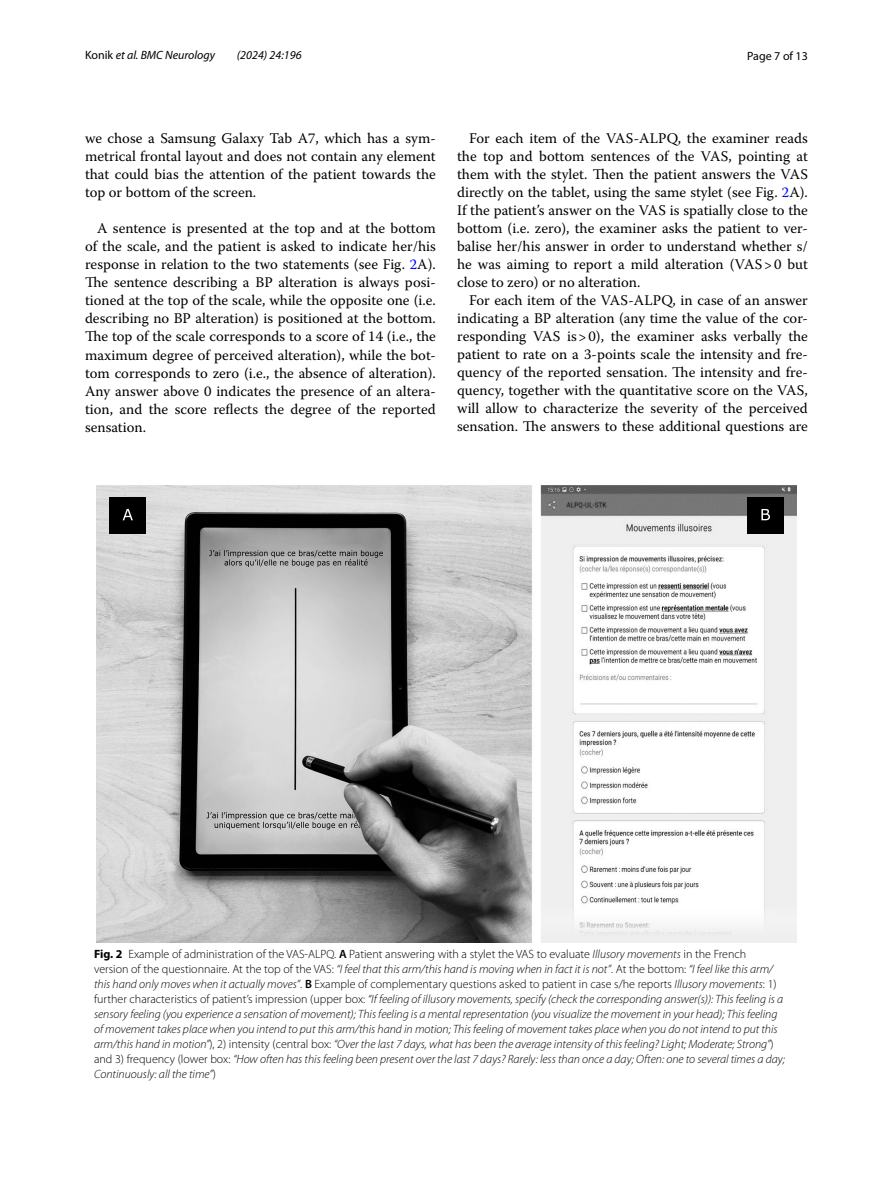
<style>
.page{position:relative;width:893px;height:1187px;background:#fff}
.page>*{position:absolute;margin:0;border:0;box-sizing:border-box;transform-origin:0 0}
.t1{font:14.7px/18px "Warnock Pro";color:#000;text-align:justify}
.t2{font:italic 300 12px/15px "Myriad Pro";color:#000}
.t3{font:italic 12px "Myriad Pro";color:#000}
.t4{font:12px "Myriad Pro";color:#000}
.s1{font-style:normal}
.s2{color:#00f}
.s3{font-weight:700;font-style:normal}
.s4{font-weight:600;font-style:normal}
</style>
<div class="page">
<img style="left:96px;top:485px;width:701px;height:457px">
<svg style="left:209px;top:550px;width:174px;height:17px;background:#8e8e8e"></svg>
<svg style="left:206px;top:812px;width:160px;height:17px;background:#a2a2a2"></svg>
<div style="left:109px;top:496px;width:37px;height:37px;background:#000"></div>
<svg style="left:123px;top:509px;width:10px;height:11px"></svg>
<div style="left:747px;top:496px;width:37px;height:37px;background:#000"></div>
<svg style="left:761px;top:509px;width:9px;height:11px"></svg>
<p class="t3" style="left:85px;top:48px;width:132px"><span class="s1">Konik</span> et al. BMC Neurology</p>
<p class="t3" style="left:237px;top:48px;width:66px">(2024) 24:196</p>
<p class="t4" style="left:747px;top:48px;width:62px">Page 7 of 13</p>
<p class="t1" style="left:85px;top:128px;width:352px">we chose a Samsung Galaxy Tab A7, which has a sym&shy;metrical frontal layout and does not contain any element that could bias the attention of the patient towards the top or bottom of the screen.</p>
<p class="t1" style="left:85px;top:219px;width:352px;text-indent:12px">A sentence is presented at the top and at the bottom of the scale, and the patient is asked to indicate her/his response in relation to the two statements (see Fig. <span class="s2">2</span>A).<br>The sentence describing a BP alteration is always posi&shy;tioned at the top of the scale, while the opposite one (i.e. describing no BP alteration) is positioned at the bottom.<br>The top of the scale corresponds to a score of 14 (i.e., the maximum degree of perceived alteration), while the bot&shy;tom corresponds to zero (i.e., the absence of alteration).<br>Any answer above 0 indicates the presence of an altera&shy;tion, and the score reflects the degree of the reported sensation.</p>
<p class="t1" style="left:457px;top:128px;width:352px;text-indent:12px">For each item of the VAS-ALPQ, the examiner reads the top and bottom sentences of the VAS, pointing at them with the stylet. Then the patient answers the VAS directly on the tablet, using the same stylet (see Fig. <span class="s2">2</span>A).<br>If the patient’s answer on the VAS is spatially close to the bottom (i.e. zero), the examiner asks the patient to ver&shy;balise her/his answer in order to understand whether s/ he was aiming to report a mild alteration (VAS&gt;0 but close to zero) or no alteration.</p>
<p class="t1" style="left:457px;top:290px;width:352px;text-indent:12px">For each item of the VAS-ALPQ, in case of an answer indicating a BP alteration (any time the value of the cor&shy;responding VAS is&gt;0), the examiner asks verbally the patient to rate on a 3-points scale the intensity and fre&shy;quency of the reported sensation. The intensity and fre&shy;quency, together with the quantitative score on the VAS, will allow to characterize the severity of the perceived sensation. The answers to these additional questions are</p>
<p class="t2" style="left:94px;top:946px;width:693px"><span class="s3">Fig. 2</span> <span class="s1">Example of administration of the VAS-ALPQ.</span> <span class="s4">A</span> <span class="s1">Patient answering with a stylet the VAS to evaluate</span> Illusory movements <span class="s1">in the French<br>version of the questionnaire. At the top of the VAS:</span> “I feel that this arm/this hand is moving when in fact it is not”<span class="s1">. At the bottom:</span> “I feel like this arm/ this hand only moves when it actually moves”<span class="s1">.</span> <span class="s4">B</span> <span class="s1">Example of complementary questions asked to patient in case s/he reports</span> Illusory movements<span class="s1">: 1) further characteristics of patient’s impression (upper box:</span> “If feeling of illusory movements, specify (check the corresponding answer(s)): This feeling is a sensory feeling (you experience a sensation of movement); This feeling is a mental representation (you visualize the movement in your head); This feeling of movement takes place when you intend to put this arm/this hand in motion; This feeling of movement takes place when you do not intend to put this arm/this hand in motion”<span class="s1">), 2) intensity (central box:</span> “Over the last 7 days, what has been the average intensity of this feeling? Light; Moderate; Strong”<span class="s1">) and 3) frequency (lower box:</span> “How often has this feeling been present over the last 7 days? Rarely: less than once a day; Often: one to several times a day; Continuously: all the time”<span class="s1">)</span></p>
</div>
